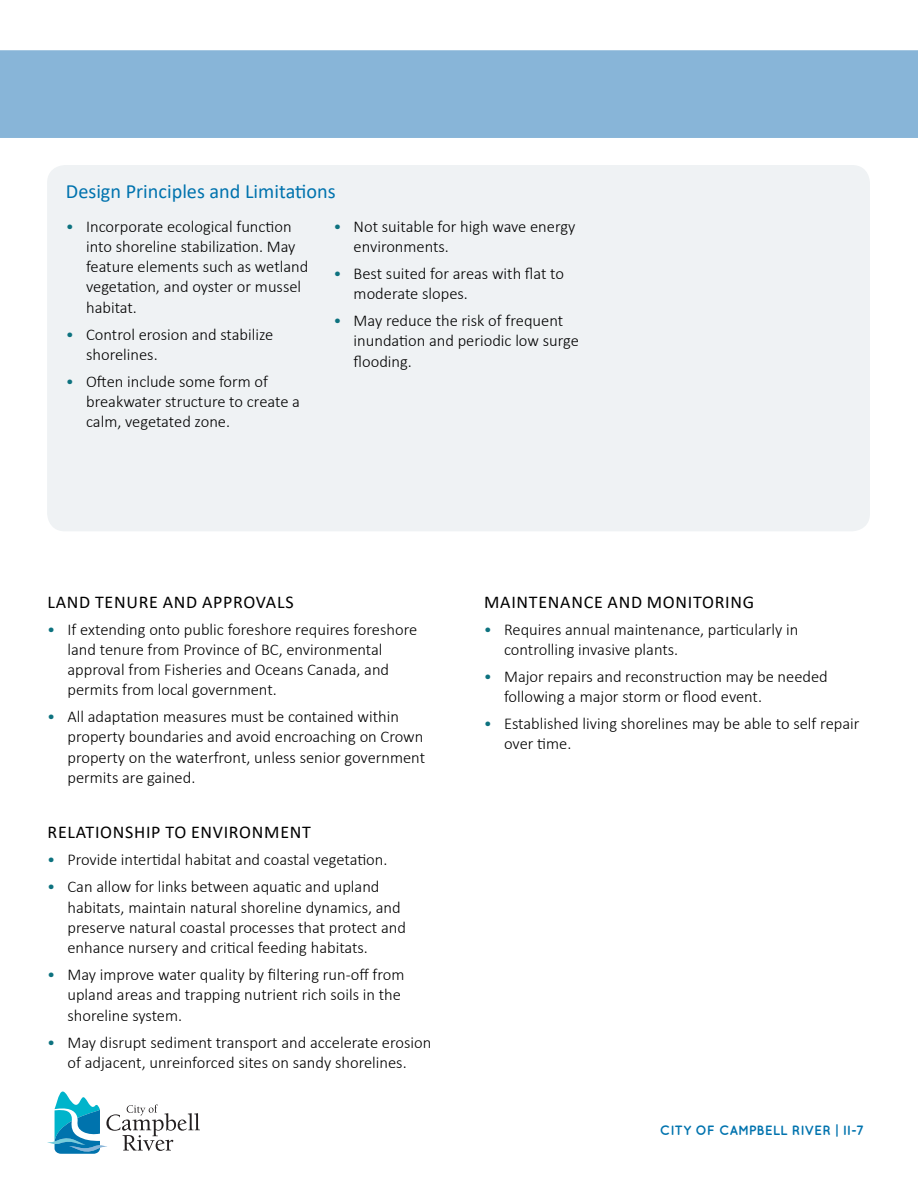
<style>
.page{position:relative;width:918px;height:1188px;background:#fff}
.page>*{position:absolute;margin:0;border:0;box-sizing:border-box;transform-origin:0 0}
.t1{font:20.25px "Calibri";color:#0073ae}
.t2{font:18px "Calibri";letter-spacing:.04em;color:#000}
.t3{font:300 16.5px/20.2px "Calibri";color:#000}
.t4{font:700 13.5px "Quicksand";color:#0073ae}
.s1{color:#0d727f}
</style>
<div class="page">
<div style="left:0;top:50px;width:918px;height:88px;background:#88b5d8"></div>
<svg style="left:47px;top:1091px;width:153px;height:62px"></svg>
<div style="left:47px;top:165px;width:823px;height:366px;background:#eff2f4;border-radius:18px"></div>
<p class="t1" style="left:66px;top:177px;width:271px">Design Principles and Limitations</p>
<p class="t3" style="left:86px;top:216px;width:224px;text-indent:-20px"><span class="s1">•</span> Incorporate ecological function into shoreline stabilization. May feature elements such as wetland vegetation, and oyster or mussel habitat.</p>
<p class="t3" style="left:86px;top:324px;width:189px;text-indent:-20px"><span class="s1">•</span> Control erosion and stabilize shorelines.</p>
<p class="t3" style="left:86px;top:371px;width:215px;text-indent:-20px"><span class="s1">•</span> Often include some form of breakwater structure to create a calm, vegetated zone.</p>
<p class="t3" style="left:354px;top:216px;width:223px;text-indent:-20px"><span class="s1">•</span> Not suitable for high wave energy environments.</p>
<p class="t3" style="left:354px;top:263px;width:212px;text-indent:-20px"><span class="s1">•</span> Best suited for areas with flat to moderate slopes.</p>
<p class="t3" style="left:354px;top:310px;width:227px;text-indent:-20px"><span class="s1">•</span> May reduce the risk of frequent inundation and periodic low surge flooding.</p>
<p class="t2" style="left:48px;top:589px;width:247px">LAND TENURE AND APPROVALS</p>
<p class="t3" style="left:67px;top:619px;width:351px;text-indent:-20px"><span class="s1">•</span> If extending onto public foreshore requires foreshore land tenure from Province of BC, environmental approval from Fisheries and Oceans Canada, and permits from local government.</p>
<p class="t3" style="left:67px;top:706px;width:359px;text-indent:-20px"><span class="s1">•</span> All adaptation measures must be contained within property boundaries and avoid encroaching on Crown property on the waterfront, unless senior government permits are gained.</p>
<p class="t2" style="left:48px;top:820px;width:265px">RELATIONSHIP TO ENVIRONMENT</p>
<p class="t3" style="left:47px;top:850px;width:342px"><span class="s1">•</span> Provide intertidal habitat and coastal vegetation.</p>
<p class="t3" style="left:67px;top:877px;width:340px;text-indent:-20px"><span class="s1">•</span> Can allow for links between aquatic and upland habitats, maintain natural shoreline dynamics, and preserve natural coastal processes that protect and enhance nursery and critical feeding habitats.</p>
<p class="t3" style="left:67px;top:964px;width:338px;text-indent:-20px"><span class="s1">•</span> May improve water quality by filtering run-off from upland areas and trapping nutrient rich soils in the shoreline system.</p>
<p class="t3" style="left:47px;top:1032px;width:386px;text-align:center"><span class="s1">•</span> May disrupt sediment transport and accelerate erosion of adjacent, unreinforced sites on sandy shorelines.</p>
<p class="t2" style="left:484px;top:589px;width:271px">MAINTENANCE AND MONITORING</p>
<p class="t3" style="left:504px;top:619px;width:296px;text-indent:-20px"><span class="s1">•</span> Requires annual maintenance, particularly in controlling invasive plants.</p>
<p class="t3" style="left:504px;top:666px;width:325px;text-indent:-20px"><span class="s1">•</span> Major repairs and reconstruction may be needed following a major storm or flood event.</p>
<p class="t3" style="left:504px;top:713px;width:357px;text-indent:-20px"><span class="s1">•</span> Established living shorelines may be able to self repair over time.</p>
<p class="t4" style="left:660px;top:1122px;width:206px">CITY OF CAMPBELL RIVER | II-7</p>
</div>
